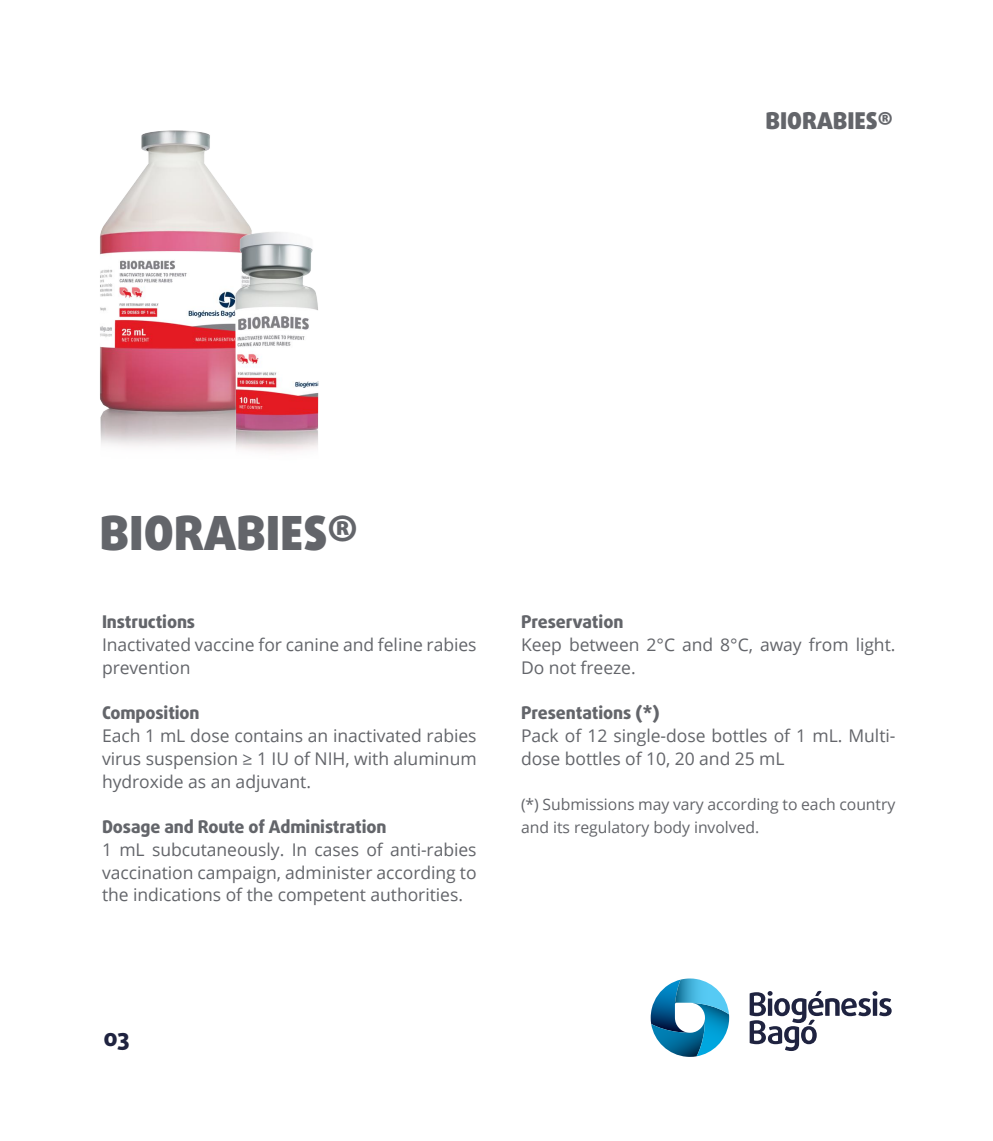
<style>
.page{position:relative;width:993px;height:1141px;background:#fff}
.page>*{position:absolute;margin:0;border:0;box-sizing:border-box;transform-origin:0 0}
.t1{font:900 47.07px "Daxline Pro";color:#63656a}
.t2{font:800 23.8px "Daxline Pro";color:#1f2340}
.t3{font:900 23.1px "Daxline Pro";color:#63656a}
.t4{font:17.5px/22.8px "Open Sans";letter-spacing:-.005em;color:#63656a}
.t5{font:800 17.5px "Daxline Pro";letter-spacing:-.005em;color:#63656a}
.t6{font:15.75px/22.8px "Open Sans";letter-spacing:-.005em;color:#63656a}
</style>
<div class="page">
<img style="left:100px;top:130px;width:141px;height:316px">
<svg style="left:650px;top:978px;width:79px;height:79px"></svg>
<svg style="left:749px;top:991px;width:142px;height:60px"></svg>
<img style="left:235px;top:214px;width:83px;height:237px">
<h3 class="t3" style="left:765px;top:105px;width:128px">BIORABIES®</h3>
<h1 class="t1" style="left:99px;top:502px;width:259px">BIORABIES®</h1>
<p class="t5" style="left:102px;top:610px;width:95px">Instructions</p>
<p class="t4" style="left:102px;top:633px;width:376px">Inactivated vaccine for canine and feline rabies prevention</p>
<p class="t5" style="left:102px;top:701px;width:99px">Composition</p>
<p class="t4" style="left:102px;top:724px;width:376px;text-align:justify">Each 1 mL dose contains an inactivated rabies virus suspension ≥ 1 IU of NIH, with aluminum hydroxide as an adjuvant.</p>
<p class="t5" style="left:102px;top:815px;width:286px">Dosage and Route of Administration</p>
<p class="t4" style="left:102px;top:838px;width:376px;text-align:justify">1 mL subcutaneously. In cases of anti-rabies vaccination campaign, administer according to the indications of the competent authorities.</p>
<p class="t5" style="left:521px;top:610px;width:104px">Preservation</p>
<p class="t4" style="left:521px;top:633px;width:376px">Keep between 2°C and 8°C, away from light.<br>Do not freeze.</p>
<p class="t5" style="left:521px;top:701px;width:140px">Presentations (*)</p>
<p class="t4" style="left:521px;top:724px;width:376px">Pack of 12 single-dose bottles of 1 mL. Multi&shy;dose bottles of 10, 20 and 25 mL</p>
<p class="t6" style="left:521px;top:793px;width:376px">(*) Submissions may vary according to each country and its regulatory body involved.</p>
<h2 class="t2" style="left:103px;top:1021px;width:28px">03</h2>
</div>
